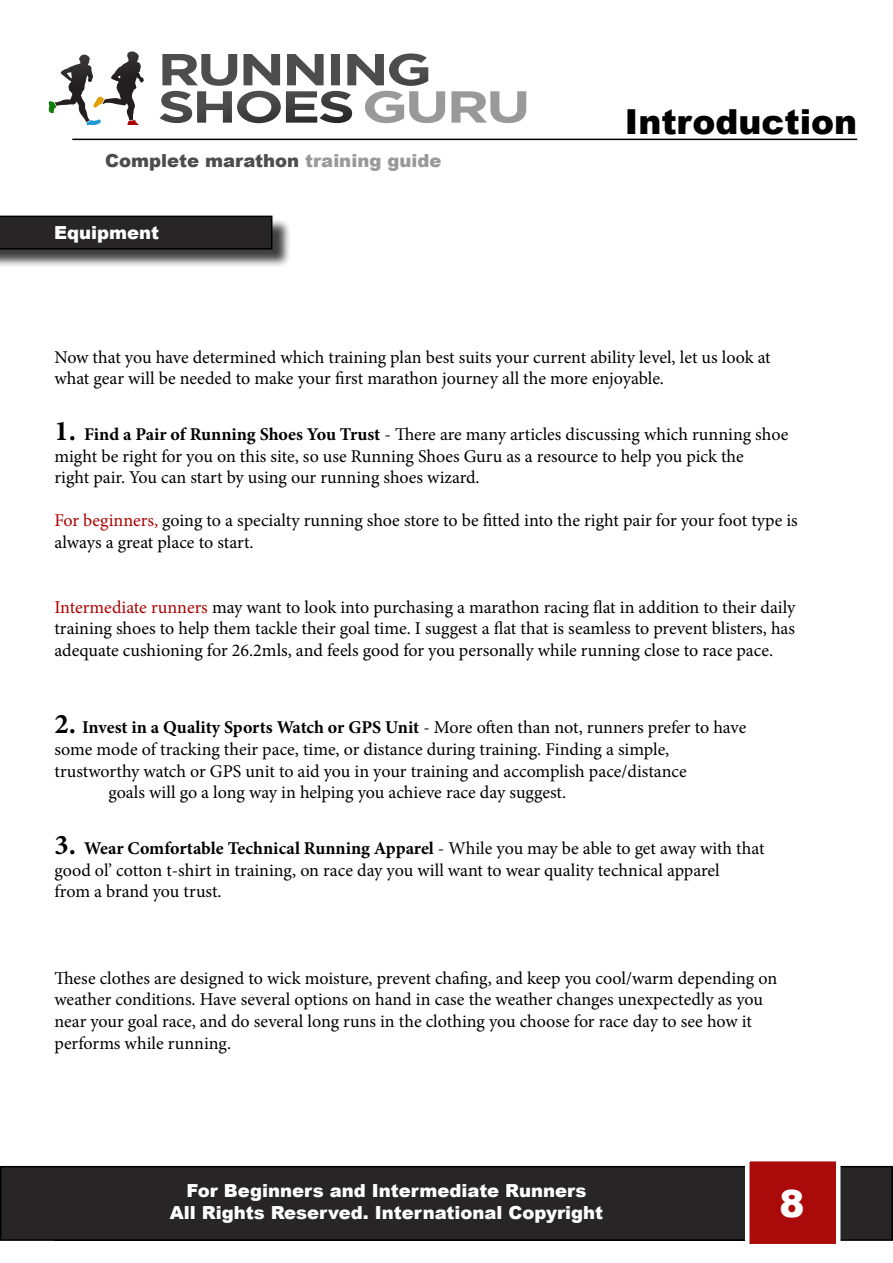
<style>
.page{position:relative;width:893px;height:1263px;background:#fff}
.page>*{position:absolute;margin:0;border:0;box-sizing:border-box;transform-origin:0 0}
.t1{font:900 37.5px "Arial";color:#fff}
.t2{font:900 34.5px "Arial";color:#000}
.t3{font:18px/21.6px "Minion Pro";color:#000}
.t4{font:900 18px "Arial";color:#fff}
.t5{font:900 18px "Arial";color:#4d4d4d}
.s1{color:#999}
.s2{font-weight:700;font-size:28.5px}
.s3{font-weight:700}
.s4{color:#ad0000}
</style>
<div class="page">
<div style="left:1px;top:1167px;width:891px;height:73px;background:#272525"></div>
<div style="left:0;top:1166px;width:893px;height:75px;border:2px solid #000"></div>
<div style="left:745px;top:1157px;width:95px;height:91px;background:#ab0a0a;border:4px solid #fff"></div>
<svg style="left:48px;top:52px;width:96px;height:72px"></svg>
<svg style="left:451px;top:91px;width:75px;height:32px"></svg>
<svg style="left:160px;top:53px;width:285px;height:70px"></svg>
<hr style="left:72px;top:139px;width:785px;height:1px;background:#000">
<div style="left:0;top:218px;width:291px;height:50px;background:#000;opacity:.75"></div>
<svg style="left:0;top:216px;width:272px;height:34px;background:#242222"></svg>
<p class="t5" style="left:105px;top:148px;width:338px">Complete marathon <span class="s1">training guide</span></p>
<p class="t4" style="left:54px;top:220px;width:107px">Equipment</p>
<h2 class="t2" style="left:625px;top:96px;width:234px">Introduction</h2>
<p class="t3" style="left:54px;top:346px;width:718px">Now that you have determined which training plan best suits your current ability level, let us look at what gear will be needed to make your first marathon journey all the more enjoyable.</p>
<p class="t3" style="left:54px;top:424px;width:735px"><span class="s2">1.</span> <span class="s3">Find a Pair of Running Shoes You Trust</span> - There are many articles discussing which running shoe might be right for you on this site, so use Running Shoes Guru as a resource to help you pick the<br>right pair. You can start by using our running shoes wizard.</p>
<p class="t3" style="left:54px;top:510px;width:745px"><span class="s4">For beginners,</span> going to a specialty running shoe store to be fitted into the right pair for your foot type is always a great place to start.</p>
<p class="t3" style="left:54px;top:596px;width:742px;text-align:justify"><span class="s4">Intermediate runners</span> may want to look into purchasing a marathon racing flat in addition to their daily training shoes to help them tackle their goal time. I suggest a flat that is seamless to prevent blisters, has adequate cushioning for 26.2mls, and feels good for you personally while running close to race pace.</p>
<p class="t3" style="left:54px;top:717px;width:693px"><span class="s2">2.</span> <span class="s3">Invest in a Quality Sports Watch or GPS Unit</span> - More often than not, runners prefer to have</p>
<p class="t3" style="left:54px;top:739px;width:616px">some mode of tracking their pace, time, or distance during training. Finding a simple,</p>
<p class="t3" style="left:54px;top:760px;width:634px">trustworthy watch or GPS unit to aid you in your training and accomplish pace/distance</p>
<p class="t3" style="left:108px;top:782px;width:459px">goals will go a long way in helping you achieve race day suggest.</p>
<p class="t3" style="left:54px;top:838px;width:712px"><span class="s2">3.</span> <span class="s3">Wear Comfortable Technical Running Apparel</span> - While you may be able to get away with that good ol’ cotton t-shirt in training, on race day you will want to wear quality technical apparel<br>from a brand you trust.</p>
<p class="t3" style="left:54px;top:967px;width:724px">These clothes are designed to wick moisture, prevent chafing, and keep you cool/warm depending on weather conditions. Have several options on hand in case the weather changes unexpectedly as you near your goal race, and do several long runs in the clothing you choose for race day to see how it performs while running.</p>
<p class="t4" style="left:186px;top:1177px;width:402px">For Beginners and Intermediate Runners</p>
<p class="t4" style="left:170px;top:1199px;width:435px">All Rights Reserved. International Copyright</p>
<h1 class="t1" style="left:779px;top:1176px;width:27px">8</h1>
</div>
